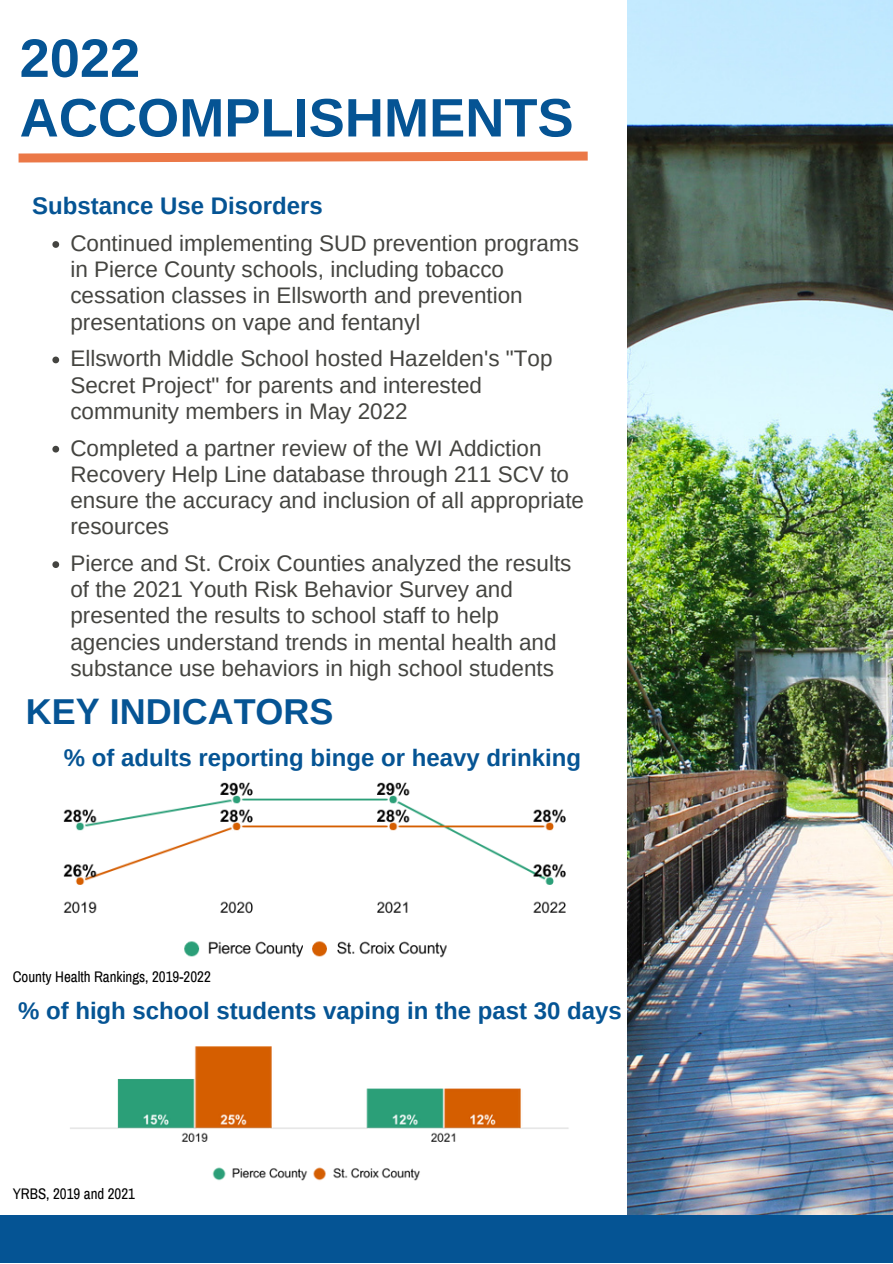
<style>
.page{position:relative;width:893px;height:1264px;background:#fff}
.page>*{position:absolute;margin:0;border:0;box-sizing:border-box;transform-origin:0 0}
.t1{font:700 54.15px/59.6px "Arimo";color:#055494}
.t2{font:700 36px "Arimo";color:#055494}
.t3{font:700 24px "Arimo";color:#055494}
.t4{font:22.5px/26.2px "Arimo";color:#444440}
.t5{font:15px "Archivo Narrow";color:#000}
</style>
<div class="page">
<img style="left:627px;top:0;width:265px;height:1214px">
<div style="left:0;top:1215px;width:892px;height:47px;background:#055494"></div>
<svg style="left:18px;top:151px;width:570px;height:12px"></svg>
<img style="left:70px;top:1046px;width:499px;height:135px">
<img style="left:54px;top:449px;width:611px;height:536px">
<svg style="left:52px;top:241px;width:7px;height:7px"></svg>
<svg style="left:52px;top:356px;width:7px;height:7px"></svg>
<svg style="left:52px;top:446px;width:7px;height:6px"></svg>
<svg style="left:52px;top:561px;width:7px;height:7px"></svg>
<p class="t1" style="left:20px;top:28px;width:555px">2022<br>ACCOMPLISHMENTS</p>
<p class="t3" style="left:32px;top:192px;width:292px">Substance Use Disorders</p>
<p class="t4" style="left:70px;top:230px;width:510px">Continued implementing SUD prevention programs in Pierce County schools, including tobacco cessation classes in Ellsworth and prevention presentations on vape and fentanyl</p>
<p class="t4" style="left:70px;top:345px;width:483px">Ellsworth Middle School hosted Hazelden's "Top<br>Secret Project" for parents and interested community members in May 2022</p>
<p class="t4" style="left:70px;top:434px;width:515px">Completed a partner review of the WI Addiction Recovery Help Line database through 211 SCV to ensure the accuracy and inclusion of all appropriate resources</p>
<p class="t4" style="left:70px;top:550px;width:502px">Pierce and St. Croix Counties analyzed the results of the 2021 Youth Risk Behavior Survey and presented the results to school staff to help agencies understand trends in mental health and substance use behaviors in high school students</p>
<p class="t2" style="left:26px;top:691px;width:309px">KEY INDICATORS</p>
<p class="t3" style="left:64px;top:744px;width:518px">% of adults reporting binge or heavy drinking</p>
<p class="t5" style="left:13px;top:968px;width:200px">County Health Rankings, 2019-2022</p>
<p class="t3" style="left:18px;top:997px;width:605px">% of high school students vaping in the past 30 days</p>
<p class="t5" style="left:13px;top:1185px;width:124px">YRBS, 2019 and 2021</p>
</div>
